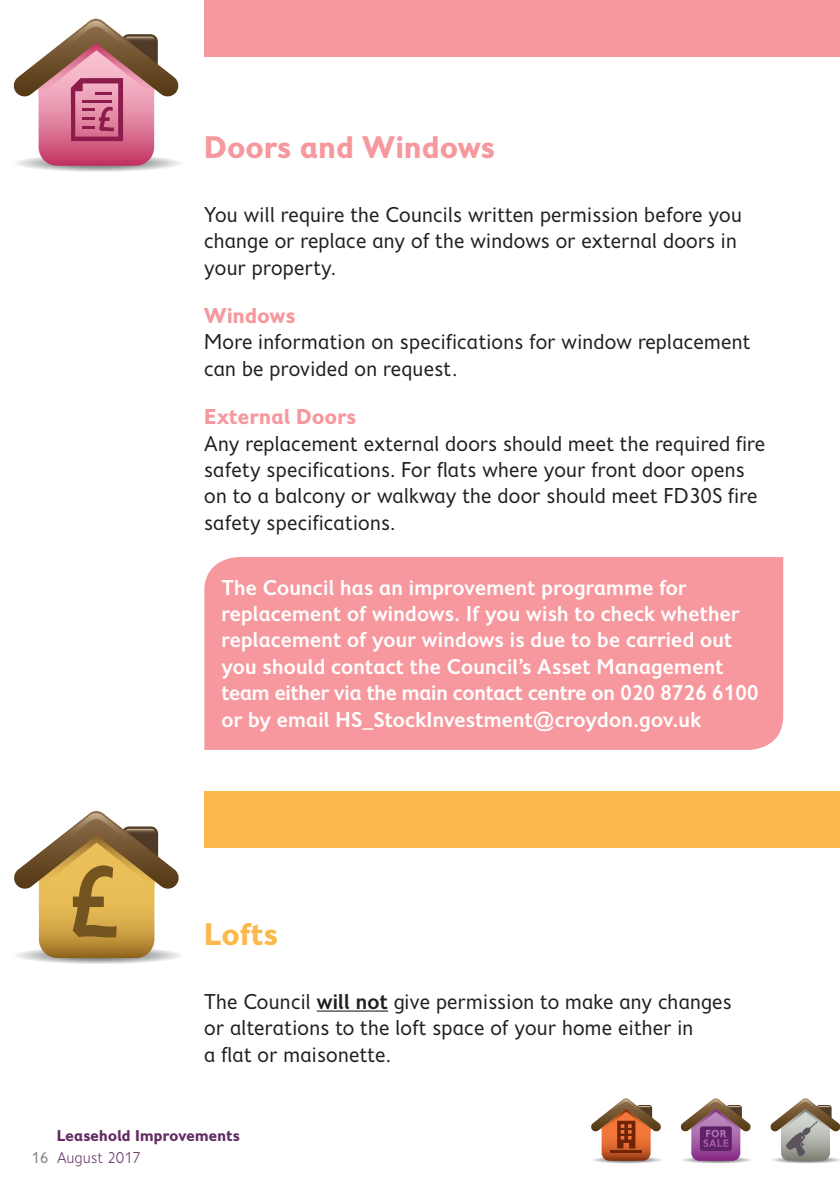
<style>
.page{position:relative;width:840px;height:1191px;background:#fff}
.page>*{position:absolute;margin:0;border:0;box-sizing:border-box;transform-origin:0 0}
.t1{font:700 32px "Fiendstar";color:#f6989d}
.t2{font:700 32px "Fiendstar";color:#fcb94b}
.t3{font:22px/26.4px "Fiendstar";color:#231f20}
.t4{font:600 22px/26.4px "Fiendstar";color:#fff}
.t5{font:700 22px "Fiendstar";color:#f6989d}
.t6{font:700 16px "Fiendstar";color:#622c65}
.t7{font:300 16px "Fiendstar";color:#622c65}
.t8{font:16px "Fiendstar";color:#808285}
.s1{font-weight:600}
</style>
<div class="page">
<div style="left:204px;top:557px;width:578px;height:193px;background:#f6989d"></div>
<svg style="left:770px;top:1098px;width:69px;height:65px"></svg>
<svg style="left:591px;top:1098px;width:71px;height:65px"></svg>
<hr style="left:610px;top:1150px;width:31px;height:2px;background:#6e2405">
<svg style="left:680px;top:1098px;width:71px;height:65px"></svg>
<div style="left:204px;top:0;width:635px;height:57px;background:#f6989d"></div>
<svg style="left:13px;top:19px;width:167px;height:153px"></svg>
<div style="left:204px;top:791px;width:635px;height:57px;background:#fcb94b"></div>
<svg style="left:14px;top:811px;width:166px;height:153px"></svg>
<hr style="left:316px;top:1010px;width:72px;height:1px;background:#231f20">
<p class="t1" style="left:204px;top:128px;width:292px">Doors and Windows</p>
<p class="t3" style="left:204px;top:201px;width:539px">You will require the Councils written permission before you change or replace any of the windows or external doors in your property.</p>
<p class="t5" style="left:204px;top:303px;width:93px">Windows</p>
<p class="t3" style="left:204px;top:329px;width:547px">More information on specifications for window replacement can be provided on request.</p>
<p class="t5" style="left:204px;top:404px;width:153px">External Doors</p>
<p class="t3" style="left:204px;top:430px;width:562px">Any replacement external doors should meet the required fire safety specifications. For flats where your front door opens on to a balcony or walkway the door should meet FD30S fire safety specifications.</p>
<p class="t4" style="left:221px;top:574px;width:538px">The Council has an improvement programme for replacement of windows. If you wish to check whether replacement of your windows is due to be carried out you should contact the Council’s Asset Management team either via the main contact centre on 020 8726 6100 or by email HS_StockInvestment@croydon.gov.uk</p>
<p class="t2" style="left:204px;top:915px;width:75px">Lofts</p>
<p class="t3" style="left:204px;top:988px;width:529px">The Council <span class="s1">will not</span> give permission to make any changes or alterations to the loft space of your home either in<br>a flat or maisonette.</p>
<p class="t8" style="left:32px;top:1149px;width:18px">16</p>
<p class="t6" style="left:57px;top:1126px;width:184px">Leasehold Improvements</p>
<p class="t7" style="left:57px;top:1149px;width:86px">August 2017</p>
</div>
